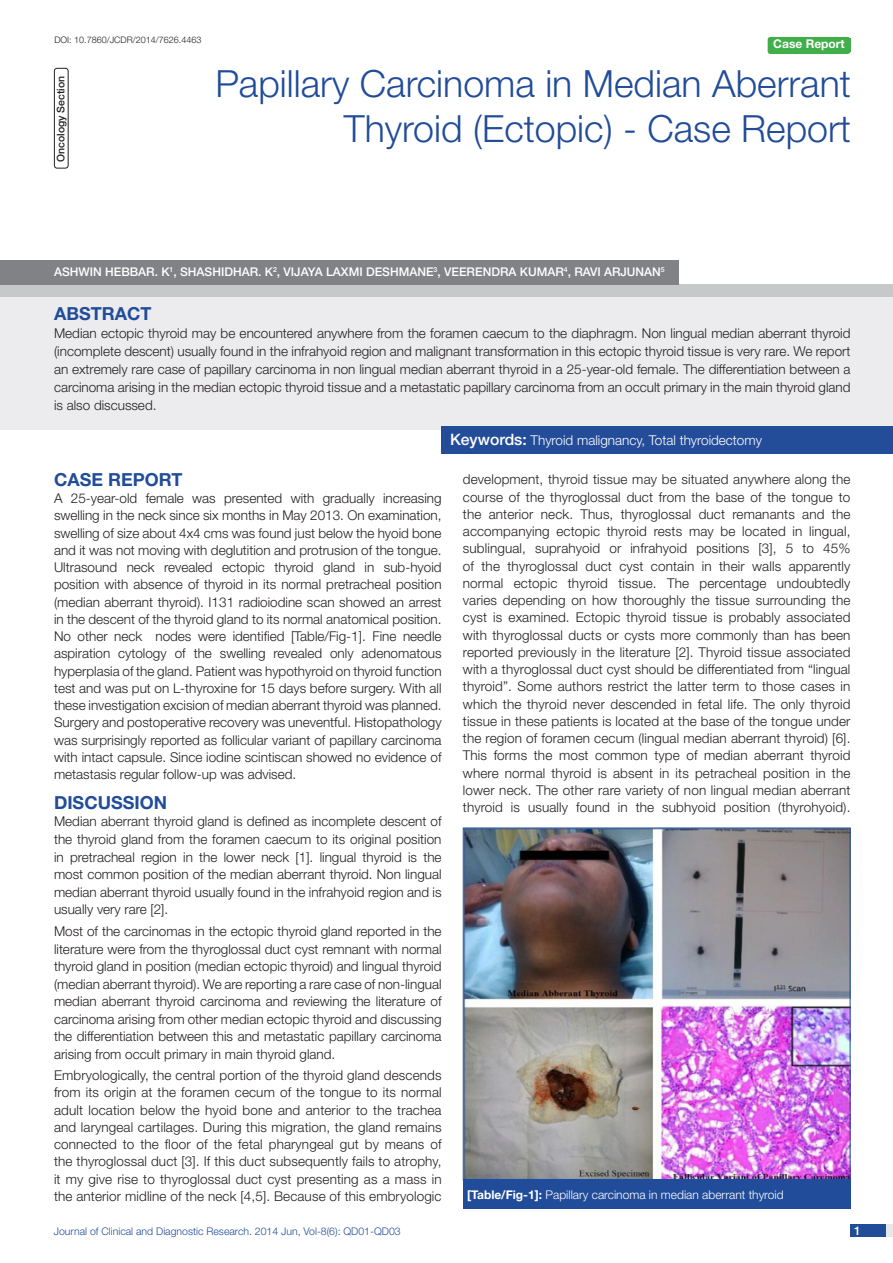
<style>
.page{position:relative;width:893px;height:1263px;background:#fff}
.page>*{position:absolute;margin:0;border:0;box-sizing:border-box;transform-origin:0 0}
.t1{font:300 37.5px/45px "Helvetica Neue";color:#214c99;text-align:right}
.Level_1{font:700 18px "Helvetica Neue";color:#214c99}
.Body_text{font:300 13.5px/17.2px "Helvetica Neue";color:#231f20;text-align:justify}
.Abstract_text{font:300 13.5px/18px "Helvetica Neue";color:#231f20;text-align:justify}
.t2{font:300 13.5px "Helvetica Neue";color:#fff}
.Author{font:500 12px "Helvetica Neue";color:#fff}
.Table_text{font:300 12px "Helvetica Neue";color:#fff}
.t3{font:700 12px "Helvetica Neue";color:#fff}
.t4{font:300 10.5px "Helvetica Neue";color:#214c99}
.t5{font:500 10.5px "Helvetica Neue";color:#231f20}
.DOI{font:300 9px "Helvetica Neue";color:#231f20}
.s1{font-weight:500;font-size:15.75px}
.s2{font-weight:700}
</style>
<div class="page">
<div style="left:850px;top:1224px;width:43px;height:13px;background:#e6e7e9"></div>
<div style="left:850px;top:1224px;width:35px;height:13px;background:#214c99"></div>
<div style="left:768px;top:37px;width:82px;height:17px;background:#40ae49;border-radius:3px"></div>
<div style="left:767px;top:39px;width:83px;height:13px;background:#40ae49"></div>
<div style="left:0;top:295px;width:893px;height:134px;background:#ececee"></div>
<div style="left:0;top:284px;width:893px;height:12px;background:#c7c8ca"></div>
<div style="left:442px;top:426px;width:451px;height:28px;background:#244d99"></div>
<div style="left:0;top:261px;width:679px;height:24px;background:#808285"></div>
<div style="left:54px;top:68px;width:15px;height:100px;border:1px solid #231f20;border-radius:3px"></div>
<img style="left:465px;top:830px;width:383px;height:348px">
<div style="left:463px;top:1179px;width:387px;height:30px;background:#214c99"></div>
<p class="DOI" style="left:54px;top:35px;width:148px">DOI: 10.7860/JCDR/2014/7626.4463</p>
<p class="t3" style="left:773px;top:37px;width:73px">CASE REPORT</p>
<p class="t1" style="left:215px;top:60px;width:637px">Papillary Carcinoma in Median Aberrant<br>Thyroid (Ectopic) - Case Report</p>
<p class="t5" style="left:54px;top:162px;width:88px;rotate:-90deg">ONCOLOGY SECTION</p>
<p class="Author" style="left:54px;top:265px;width:529px">ASHWIN HEBBAR. K<sup>1</sup>, SHASHIDHAR. K<sup>2</sup>, VIJAYA LAXMI DESHMANE<sup>3</sup>, VEERENDRA KUMAR<sup>4</sup>, RAV</p>
<p class="Author" style="left:597px;top:265px;width:69px">I ARJUNAN<sup>5</sup></p>
<p class="Level_1" style="left:54px;top:302px;width:99px">ABSTRACT</p>
<p class="Abstract_text" style="left:54px;top:324px;width:798px">Median ectopic thyroid may be encountered anywhere from the foramen caecum to the diaphragm. Non lingual median aberrant thyroid (incomplete descent) usually found in the infrahyoid region and malignant transformation in this ectopic thyroid tissue is very rare. We report an extremely rare case of papillary carcinoma in non lingual median aberrant thyroid in a 25-year-old female. The differentiation between a carcinoma arising in the median ectopic thyroid tissue and a metastatic papillary carcinoma from an occult primary in the main thyroid gland is also discussed.</p>
<p class="t2" style="left:450px;top:432px;width:313px"><span class="s1">KEYWORDS:</span> Thyroid malignancy, Total thyroidectomy</p>
<p class="Level_1" style="left:54px;top:468px;width:130px">CASE REPORT</p>
<p class="Body_text" style="left:54px;top:489px;width:389px">A 25-year-old female was presented with gradually increasing swelling in the neck since six months in May 2013. On examination, swelling of size about 4x4 cms was found just below the hyoid bone and it was not moving with deglutition and protrusion of the tongue.<br>Ultrasound neck revealed ectopic thyroid gland in sub-hyoid position with absence of thyroid in its normal pretracheal position (median aberrant thyroid). I131 radioiodine scan showed an arrest in the descent of the thyroid gland to its normal anatomical position.<br>No other neck nodes were identified [Table/Fig-1]. Fine needle aspiration cytology of the swelling revealed only adenomatous hyperplasia of the gland. Patient was hypothyroid on thyroid function test and was put on L-thyroxine for 15 days before surgery. With all these investigation excision of median aberrant thyroid was planned.<br>Surgery and postoperative recovery was uneventful. Histopathology was surprisingly reported as follicular variant of papillary carcinoma with intact capsule. Since iodine scintiscan showed no evidence of metastasis regular follow-up was advised.</p>
<p class="Level_1" style="left:54px;top:791px;width:115px">DISCUSSION</p>
<p class="Body_text" style="left:54px;top:812px;width:389px">Median aberrant thyroid gland is defined as incomplete descent of the thyroid gland from the foramen caecum to its original position in pretracheal region in the lower neck [1]. lingual thyroid is the most common position of the median aberrant thyroid. Non lingual median aberrant thyroid usually found in the infrahyoid region and is usually very rare [2].</p>
<p class="Body_text" style="left:54px;top:922px;width:389px">Most of the carcinomas in the ectopic thyroid gland reported in the literature were from the thyroglossal duct cyst remnant with normal thyroid gland in position (median ectopic thyroid) and lingual thyroid (median aberrant thyroid). We are reporting a rare case of non-lingual median aberrant thyroid carcinoma and reviewing the literature of carcinoma arising from other median ectopic thyroid and discussing the differentiation between this and metastatic papillary carcinoma arising from occult primary in main thyroid gland.</p>
<p class="Body_text" style="left:54px;top:1066px;width:389px">Embryologically, the central portion of the thyroid gland descends from its origin at the foramen cecum of the tongue to its normal adult location below the hyoid bone and anterior to the trachea and laryngeal cartilages. During this migration, the gland remains connected to the floor of the fetal pharyngeal gut by means of the thyroglossal duct [3]. If this duct subsequently fails to atrophy, it my give rise to thyroglossal duct cyst presenting as a mass in the anterior midline of the neck [4,5]. Because of this embryologic</p>
<p class="Body_text" style="left:463px;top:471px;width:389px">development, thyroid tissue may be situated anywhere along the course of the thyroglossal duct from the base of the tongue to the anterior neck. Thus, thyroglossal duct remanants and the accompanying ectopic thyroid rests may be located in lingual, sublingual, suprahyoid or infrahyoid positions [3], 5 to 45% of the thyroglossal duct cyst contain in their walls apparently normal ectopic thyroid tissue. The percentage undoubtedly varies depending on how thoroughly the tissue surrounding the cyst is examined. Ectopic thyroid tissue is probably associated with thyroglossal ducts or cysts more commonly than has been reported previously in the literature [2]. Thyroid tissue associated with a thyroglossal duct cyst should be differentiated from “lingual thyroid”. Some authors restrict the latter term to those cases in which the thyroid never descended in fetal life. The only thyroid tissue in these patients is located at the base of the tongue under the region of foramen cecum (lingual median aberrant thyroid) [6].<br>This forms the most common type of median aberrant thyroid where normal thyroid is absent in its petracheal position in the lower neck. The other rare variety of non lingual median aberrant thyroid is usually found in the subhyoid position (thyrohyoid).</p>
<p class="Table_text" style="left:467px;top:1187px;width:318px"><span class="s2">[TABLE/FIG-1]:</span> Papillary carcinoma in median aberrant thyroid</p>
<p class="t4" style="left:54px;top:1225px;width:348px">Journal of Clinical and Diagnostic Research. 2014 Jun, Vol-8(6): QD01-QD03</p>
<p class="Author" style="left:854px;top:1223px;width:8px">1</p>
</div>
